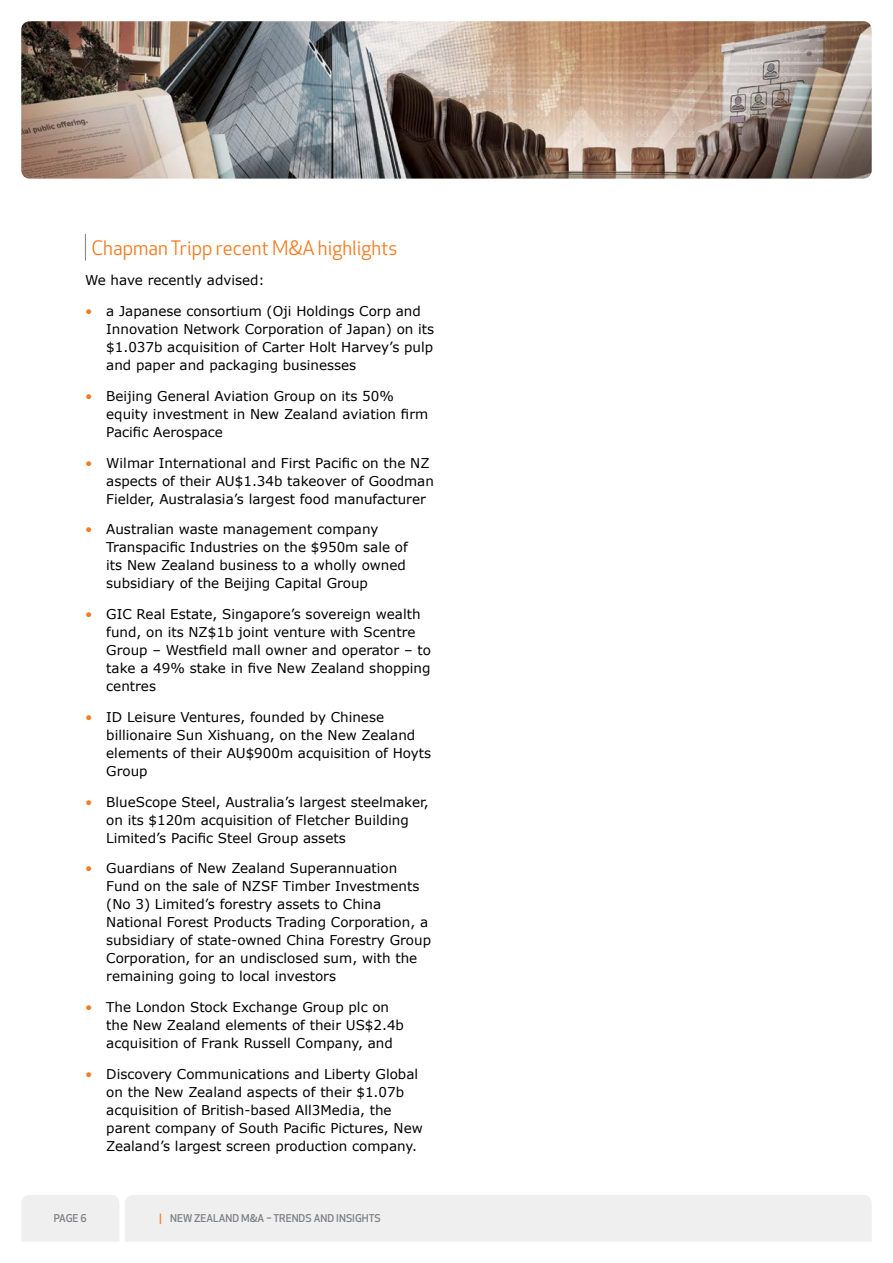
<style>
.page{position:relative;width:893px;height:1263px;background:#fff}
.page>*{position:absolute;margin:0;border:0;box-sizing:border-box;transform-origin:0 0}
.t1{font:19.5px "Apex New";color:#f47b20}
.t2{font:13.5px/18px "Verdana";color:#000}
.t3{font:500 10.5px "Apex New";color:#7e8083}
.s1{color:#f47b20}
</style>
<div class="page">
<div style="left:125px;top:1195px;width:747px;height:47px;background:#efeff0"></div>
<div style="left:21px;top:1195px;width:98px;height:47px;background:#efeff0"></div>
<img style="left:21px;top:21px;width:851px;height:158px">
<svg style="left:85px;top:234px;width:1px;height:26px"></svg>
<h1 class="t1" style="left:91px;top:235px;width:307px">Chapman Tripp recent M&amp;A highlights</h1>
<p class="t2" style="left:85px;top:271px;width:181px">We have recently advised:</p>
<p class="t2" style="left:106px;top:302px;width:329px;text-indent:-21px"><span class="s1">•</span> a Japanese consortium (Oji Holdings Corp and Innovation Network Corporation of Japan) on its $1.037b acquisition of Carter Holt Harvey’s pulp and paper and packaging businesses</p>
<p class="t2" style="left:106px;top:387px;width:323px;text-indent:-21px"><span class="s1">•</span> Beijing General Aviation Group on its 50% equity investment in New Zealand aviation firm<br>Pacific Aerospace</p>
<p class="t2" style="left:106px;top:453px;width:329px;text-indent:-21px"><span class="s1">•</span> Wilmar International and First Pacific on the NZ aspects of their AU$1.34b takeover of Goodman<br>Fielder, Australasia’s largest food manufacturer</p>
<p class="t2" style="left:106px;top:520px;width:303px;text-indent:-21px"><span class="s1">•</span> Australian waste management company Transpacific Industries on the $950m sale of its New Zealand business to a wholly owned subsidiary of the Beijing Capital Group</p>
<p class="t2" style="left:106px;top:605px;width:326px;text-indent:-21px"><span class="s1">•</span> GIC Real Estate, Singapore’s sovereign wealth fund, on its NZ$1b joint venture with Scentre Group – Westfield mall owner and operator – to take a 49% stake in five New Zealand shopping centres</p>
<p class="t2" style="left:106px;top:708px;width:326px;text-indent:-21px"><span class="s1">•</span> ID Leisure Ventures, founded by Chinese billionaire Sun Xishuang, on the New Zealand elements of their AU$900m acquisition of Hoyts Group</p>
<p class="t2" style="left:106px;top:792px;width:324px;text-indent:-21px"><span class="s1">•</span> BlueScope Steel, Australia’s largest steelmaker, on its $120m acquisition of Fletcher Building<br>Limited’s Pacific Steel Group assets</p>
<p class="t2" style="left:106px;top:859px;width:326px;text-indent:-21px"><span class="s1">•</span> Guardians of New Zealand Superannuation Fund on the sale of NZSF Timber Investments (No 3) Limited’s forestry assets to China National Forest Products Trading Corporation, a subsidiary of state-owned China Forestry Group Corporation, for an undisclosed sum, with the remaining going to local investors</p>
<p class="t2" style="left:106px;top:998px;width:299px;text-indent:-21px"><span class="s1">•</span> The London Stock Exchange Group plc on the New Zealand elements of their US$2.4b acquisition of Frank Russell Company, and</p>
<p class="t2" style="left:106px;top:1065px;width:318px;text-indent:-21px"><span class="s1">•</span> Discovery Communications and Liberty Global on the New Zealand aspects of their $1.07b acquisition of British-based All3Media, the parent company of South Pacific Pictures, New Zealand’s largest screen production company.</p>
<p class="t3" style="left:54px;top:1211px;width:34px">PAGE 6</p>
<p class="t3" style="left:159px;top:1211px;width:223px"><span class="s1">|</span> NEW ZEALAND M&amp;A – TRENDS AND INSIGHTS</p>
</div>
